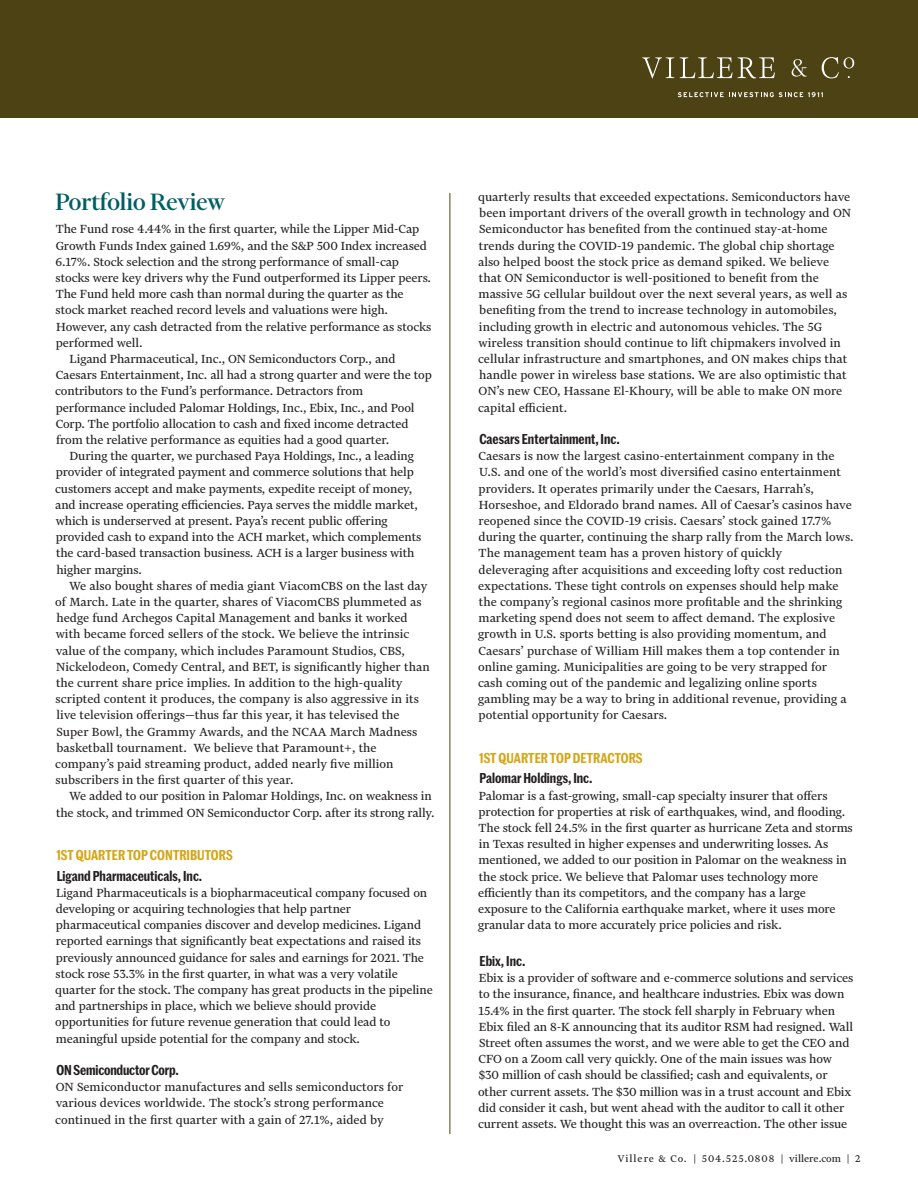
<style>
.page{position:relative;width:918px;height:1188px;background:#fff}
.page>*{position:absolute;margin:0;border:0;box-sizing:border-box;transform-origin:0 0}
.t1{font:500 27px "Financier Display";color:#005e63}
.t2{font:13.95px/16.2px "Financier Text";letter-spacing:-.01em;color:#231f20}
.t3{font:600 13.95px "Marr Sans Cond";color:#231f20}
.t4{font:600 13.95px "Marr Sans Cond";letter-spacing:.005em;color:#d5a616}
.t5{font:11.7px "Financier Text";letter-spacing:.08em;color:#231f20}
</style>
<div class="page">
<hr style="left:450px;top:193px;width:1px;height:941px;background:#4c4214">
<div style="left:0;top:0;width:918px;height:117px;background:#4c4214"></div>
<svg style="left:642px;top:57px;width:32px;height:21px"></svg>
<svg style="left:680px;top:57px;width:95px;height:21px"></svg>
<svg style="left:792px;top:59px;width:15px;height:18px"></svg>
<svg style="left:822px;top:57px;width:32px;height:21px"></svg>
<svg style="left:678px;top:92px;width:145px;height:5px"></svg>
<p class="t1" style="left:55px;top:188px;width:171px">Portfolio Review</p>
<p class="t2" style="left:56px;top:221px;width:377px">The Fund rose 4.44% in the first quarter, while the Lipper Mid-Cap Growth Funds Index gained 1.69%, and the S&amp;P 500 Index increased 6.17%. Stock selection and the strong performance of small-cap stocks were key drivers why the Fund outperformed its Lipper peers.<br>The Fund held more cash than normal during the quarter as the stock market reached record levels and valuations were high.<br>However, any cash detracted from the relative performance as stocks performed well.</p>
<p class="t2" style="left:55px;top:351px;width:378px;text-indent:14px">Ligand Pharmaceutical, Inc., ON Semiconductors Corp., and Caesars Entertainment, Inc. all had a strong quarter and were the top contributors to the Fund’s performance. Detractors from performance included Palomar Holdings, Inc., Ebix, Inc., and Pool Corp. The portfolio allocation to cash and fixed income detracted from the relative performance as equities had a good quarter.</p>
<p class="t2" style="left:55px;top:448px;width:368px;text-indent:14px">During the quarter, we purchased Paya Holdings, Inc., a leading provider of integrated payment and commerce solutions that help customers accept and make payments, expedite receipt of money, and increase operating efficiencies. Paya serves the middle market, which is underserved at present. Paya’s recent public offering provided cash to expand into the ACH market, which complements the card-based transaction business. ACH is a larger business with higher margins.</p>
<p class="t2" style="left:55px;top:578px;width:376px;text-indent:14px">We also bought shares of media giant ViacomCBS on the last day of March. Late in the quarter, shares of ViacomCBS plummeted as hedge fund Archegos Capital Management and banks it worked with became forced sellers of the stock. We believe the intrinsic value of the company, which includes Paramount Studios, CBS, Nickelodeon, Comedy Central, and BET, is significantly higher than the current share price implies. In addition to the high-quality scripted content it produces, the company is also aggressive in its live television offerings—thus far this year, it has televised the Super Bowl, the Grammy Awards, and the NCAA March Madness basketball tournament. We believe that Paramount+, the company’s paid streaming product, added nearly five million subscribers in the first quarter of this year.</p>
<p class="t2" style="left:56px;top:788px;width:380px;text-align:right">We added to our position in Palomar Holdings, Inc. on weakness in the stock, and trimmed ON Semiconductor Corp. after its strong rally.</p>
<p class="t4" style="left:56px;top:845px;width:178px">1ST QUARTER TOP CONTRIBUTORS</p>
<p class="t3" style="left:57px;top:865px;width:147px">Ligand Pharmaceuticals, Inc.</p>
<p class="t2" style="left:55px;top:885px;width:379px">Ligand Pharmaceuticals is a biopharmaceutical company focused on developing or acquiring technologies that help partner pharmaceutical companies discover and develop medicines. Ligand reported earnings that significantly beat expectations and raised its previously announced guidance for sales and earnings for 2021. The stock rose 53.3% in the first quarter, in what was a very volatile quarter for the stock. The company has great products in the pipeline and partnerships in place, which we believe should provide opportunities for future revenue generation that could lead to meaningful upside potential for the company and stock.</p>
<p class="t3" style="left:57px;top:1060px;width:124px">ON Semiconductor Corp.</p>
<p class="t2" style="left:55px;top:1079px;width:350px">ON Semiconductor manufactures and sells semiconductors for various devices worldwide. The stock’s strong performance continued in the first quarter with a gain of 27.1%, aided by</p>
<p class="t2" style="left:478px;top:189px;width:375px">quarterly results that exceeded expectations. Semiconductors have been important drivers of the overall growth in technology and ON Semiconductor has benefited from the continued stay-at-home trends during the COVID-19 pandemic. The global chip shortage also helped boost the stock price as demand spiked. We believe that ON Semiconductor is well-positioned to benefit from the massive 5G cellular buildout over the next several years, as well as benefiting from the trend to increase technology in automobiles, including growth in electric and autonomous vehicles. The 5G wireless transition should continue to lift chipmakers involved in cellular infrastructure and smartphones, and ON makes chips that handle power in wireless base stations. We are also optimistic that ON’s new CEO, Hassane El-Khoury, will be able to make ON more capital efficient.</p>
<p class="t3" style="left:479px;top:429px;width:142px">Caesars Entertainment, Inc.</p>
<p class="t2" style="left:478px;top:448px;width:377px">Caesars is now the largest casino-entertainment company in the U.S. and one of the world’s most diversified casino entertainment providers. It operates primarily under the Caesars, Harrah’s, Horseshoe, and Eldorado brand names. All of Caesar’s casinos have reopened since the COVID-19 crisis. Caesars’ stock gained 17.7% during the quarter, continuing the sharp rally from the March lows.<br>The management team has a proven history of quickly deleveraging after acquisitions and exceeding lofty cost reduction expectations. These tight controls on expenses should help make the company’s regional casinos more profitable and the shrinking marketing spend does not seem to affect demand. The explosive growth in U.S. sports betting is also providing momentum, and Caesars’ purchase of William Hill makes them a top contender in online gaming. Municipalities are going to be very strapped for cash coming out of the pandemic and legalizing online sports gambling may be a way to bring in additional revenue, providing a potential opportunity for Caesars.</p>
<p class="t4" style="left:479px;top:748px;width:165px">1ST QUARTER TOP DETRACTORS</p>
<p class="t3" style="left:480px;top:768px;width:115px">Palomar Holdings, Inc.</p>
<p class="t2" style="left:478px;top:787px;width:376px">Palomar is a fast-growing, small-cap specialty insurer that offers protection for properties at risk of earthquakes, wind, and flooding.<br>The stock fell 24.5% in the first quarter as hurricane Zeta and storms in Texas resulted in higher expenses and underwriting losses. As mentioned, we added to our position in Palomar on the weakness in the stock price. We believe that Palomar uses technology more efficiently than its competitors, and the company has a large exposure to the California earthquake market, where it uses more granular data to more accurately price policies and risk.</p>
<p class="t3" style="left:480px;top:951px;width:47px">Ebix, Inc.</p>
<p class="t2" style="left:478px;top:970px;width:377px">Ebix is a provider of software and e-commerce solutions and services to the insurance, finance, and healthcare industries. Ebix was down 15.4% in the first quarter. The stock fell sharply in February when Ebix filed an 8-K announcing that its auditor RSM had resigned. Wall Street often assumes the worst, and we were able to get the CEO and CFO on a Zoom call very quickly. One of the main issues was how $30 million of cash should be classified; cash and equivalents, or other current assets. The $30 million was in a trust account and Ebix did consider it cash, but went ahead with the auditor to call it other current assets. We thought this was an overreaction. The other issue</p>
<p class="t5" style="left:617px;top:1152px;width:245px">Villere &amp; Co. | 504.525.0808 | villere.com | 2</p>
</div>
